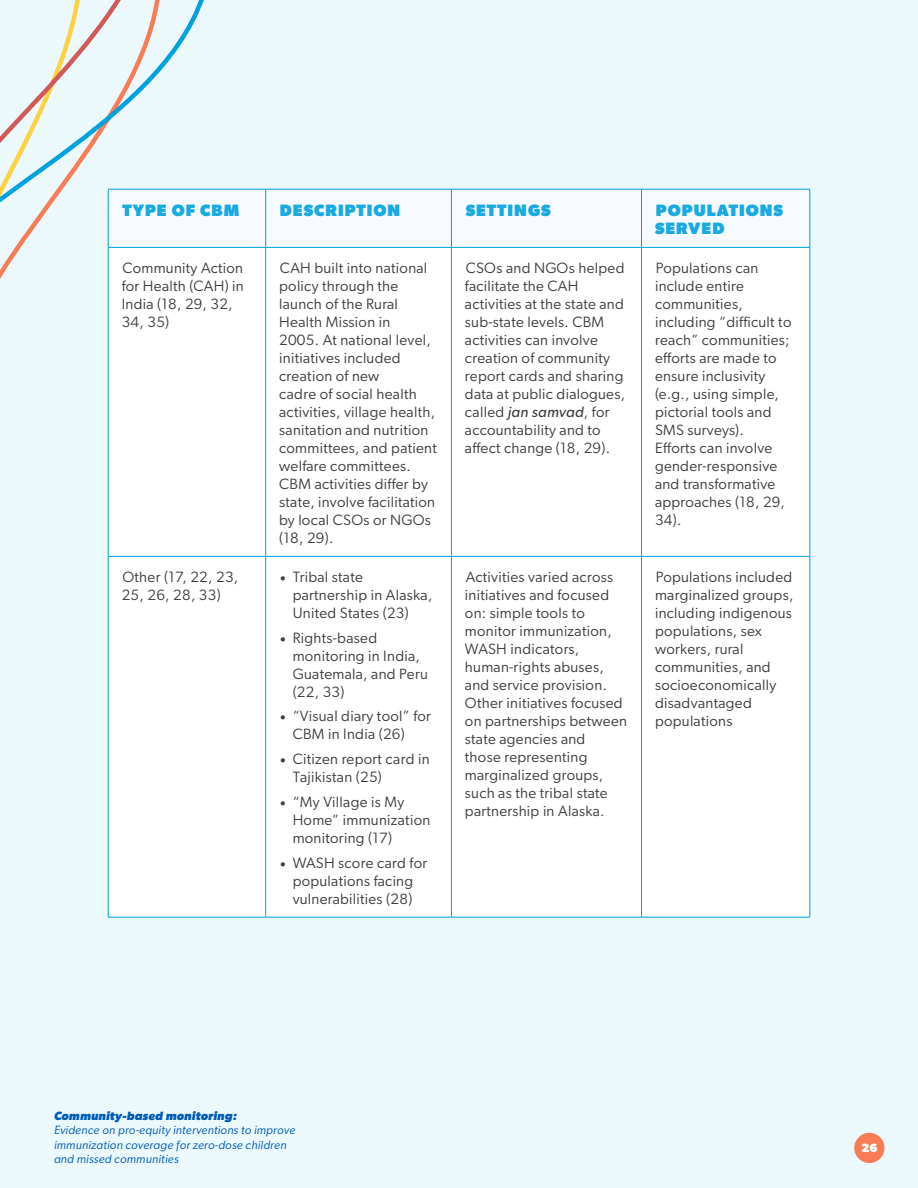
<style>
.page{position:relative;width:918px;height:1188px;background:#ebf8fc}
.page>*{position:absolute;margin:0;border:0;box-sizing:border-box;transform-origin:0 0}
.TableH1{font:800 16.5px/18px "Gibson";letter-spacing:.06em;color:#1aaae2}
.TableBody{font:15px/18px "Gibson";letter-spacing:.02em;color:#3e3e3f}
.t1{font:italic 12px/14.4px "Gibson";letter-spacing:.02em;color:#005cb9}
.t2{font:italic 700 12px "Gibson";letter-spacing:.02em;color:#005cb9}
.t3{font:800 12px "Gibson";color:#fff}
.s1{font-style:italic}
.s2{font-family:"Alright Sans";font-weight:700;font-size:13.5px}
</style>
<div class="page">
<div style="left:854px;top:1133px;width:31px;height:30px;background:#f87c56;border-radius:50%"></div>
<svg style="left:0;top:0;width:242px;height:304px"></svg>
<svg style="left:0;top:0;width:174px;height:264px"></svg>
<div style="left:109px;top:190px;width:701px;height:57px;background:#f7fafe"></div>
<div style="left:109px;top:248px;width:701px;height:669px;background:#fff"></div>
<hr style="left:108px;top:189px;width:158px;height:1px;background:#00a1df">
<hr style="left:108px;top:189px;width:1px;height:58px;background:#00a1df">
<hr style="left:266px;top:189px;width:185px;height:1px;background:#00a1df">
<hr style="left:265px;top:189px;width:1px;height:58px;background:#00a1df">
<hr style="left:451px;top:189px;width:191px;height:1px;background:#00a1df">
<hr style="left:451px;top:189px;width:1px;height:58px;background:#00a1df">
<hr style="left:642px;top:189px;width:168px;height:1px;background:#00a1df">
<hr style="left:641px;top:189px;width:1px;height:58px;background:#00a1df">
<hr style="left:810px;top:189px;width:1px;height:58px;background:#00a1df">
<hr style="left:108px;top:247px;width:158px;height:1px;background:#00a1df">
<hr style="left:266px;top:247px;width:185px;height:1px;background:#00a1df">
<hr style="left:451px;top:247px;width:191px;height:1px;background:#00a1df">
<hr style="left:642px;top:247px;width:168px;height:1px;background:#00a1df">
<hr style="left:108px;top:248px;width:1px;height:308px;background:#00a1df">
<hr style="left:265px;top:248px;width:1px;height:308px;background:#00a1df">
<hr style="left:451px;top:248px;width:1px;height:308px;background:#00a1df">
<hr style="left:641px;top:248px;width:1px;height:308px;background:#00a1df">
<hr style="left:810px;top:248px;width:1px;height:308px;background:#00a1df">
<hr style="left:108px;top:556px;width:158px;height:1px;background:#00a1df">
<hr style="left:108px;top:557px;width:1px;height:360px;background:#00a1df">
<hr style="left:266px;top:556px;width:185px;height:1px;background:#00a1df">
<hr style="left:265px;top:557px;width:1px;height:360px;background:#00a1df">
<hr style="left:451px;top:556px;width:191px;height:1px;background:#00a1df">
<hr style="left:451px;top:557px;width:1px;height:360px;background:#00a1df">
<hr style="left:642px;top:556px;width:168px;height:1px;background:#00a1df">
<hr style="left:641px;top:557px;width:1px;height:360px;background:#00a1df">
<hr style="left:810px;top:557px;width:1px;height:360px;background:#00a1df">
<hr style="left:108px;top:917px;width:158px;height:1px;background:#00a1df">
<hr style="left:266px;top:917px;width:185px;height:1px;background:#00a1df">
<hr style="left:451px;top:917px;width:191px;height:1px;background:#00a1df">
<hr style="left:642px;top:917px;width:168px;height:1px;background:#00a1df">
<p class="TableH1" style="left:122px;top:201px;width:118px">TYPE OF CBM</p>
<p class="TableH1" style="left:280px;top:201px;width:122px">DESCRIPTION</p>
<p class="TableH1" style="left:466px;top:201px;width:87px">SETTINGS</p>
<p class="TableH1" style="left:655px;top:201px;width:130px">POPULATIONS<br>SERVED</p>
<p class="TableBody" style="left:122px;top:259px;width:124px">Community Action for Health (CAH) in<br>India (18, 29, 32,<br>34, 35)</p>
<p class="TableBody" style="left:279px;top:259px;width:159px">CAH built into national policy through the launch of the Rural<br>Health Mission in<br>2005. At national level, initiatives included creation of new<br>cadre of social health activities, village health, sanitation and nutrition committees, and patient welfare committees.<br>CBM activities differ by state, involve facilitation by local CSOs or NGOs (18, 29).</p>
<p class="TableBody" style="left:465px;top:259px;width:162px">CSOs and NGOs helped facilitate the CAH activities at the state and sub-state levels. CBM activities can involve creation of community report cards and sharing data at public dialogues, called <span class="s1">jan samvad</span>, for accountability and to affect change (18, 29).</p>
<p class="TableBody" style="left:655px;top:259px;width:138px">Populations can include entire communities, including “difficult to reach” communities; efforts are made to ensure inclusivity (e.g., using simple, pictorial tools and<br>SMS surveys).<br>Efforts can involve gender-responsive and transformative approaches (18, 29,<br>34).</p>
<p class="TableBody" style="left:122px;top:568px;width:118px">Other (17, 22, 23,<br>25, 26, 28, 33)</p>
<p class="TableBody" style="left:293px;top:568px;width:141px;text-indent:-14px"><span class="s2">•</span> Tribal state partnership in Alaska,<br>United States (23)</p>
<p class="TableBody" style="left:293px;top:628px;width:137px;text-indent:-14px"><span class="s2">•</span> Rights-based monitoring in India,<br>Guatemala, and Peru (22, 33)</p>
<p class="TableBody" style="left:293px;top:707px;width:140px;text-indent:-14px"><span class="s2">•</span> “Visual diary tool” for<br>CBM in India (26)</p>
<p class="TableBody" style="left:293px;top:750px;width:138px;text-indent:-14px"><span class="s2">•</span> Citizen report card in<br>Tajikistan (25)</p>
<p class="TableBody" style="left:293px;top:793px;width:139px;text-indent:-14px"><span class="s2">•</span> “My Village is My<br>Home” immunization monitoring (17)</p>
<p class="TableBody" style="left:279px;top:853px;width:150px;text-align:center"><span class="s2">•</span> WASH score card for populations facing vulnerabilities (28)</p>
<p class="TableBody" style="left:465px;top:568px;width:164px">Activities varied across initiatives and focused on: simple tools to monitor immunization,<br>WASH indicators, human-rights abuses, and service provision.<br>Other initiatives focused on partnerships between state agencies and<br>those representing marginalized groups, such as the tribal state partnership in Alaska.</p>
<p class="TableBody" style="left:655px;top:568px;width:140px">Populations included marginalized groups, including indigenous populations, sex workers, rural communities, and socioeconomically disadvantaged populations</p>
<p class="t2" style="left:54px;top:1109px;width:184px">Community-based monitoring:</p>
<p class="t1" style="left:54px;top:1123px;width:243px">Evidence on pro-equity interventions to improve immunization coverage for zero-dose children and missed communities</p>
<p class="t3" style="left:861px;top:1141px;width:18px">26</p>
</div>
